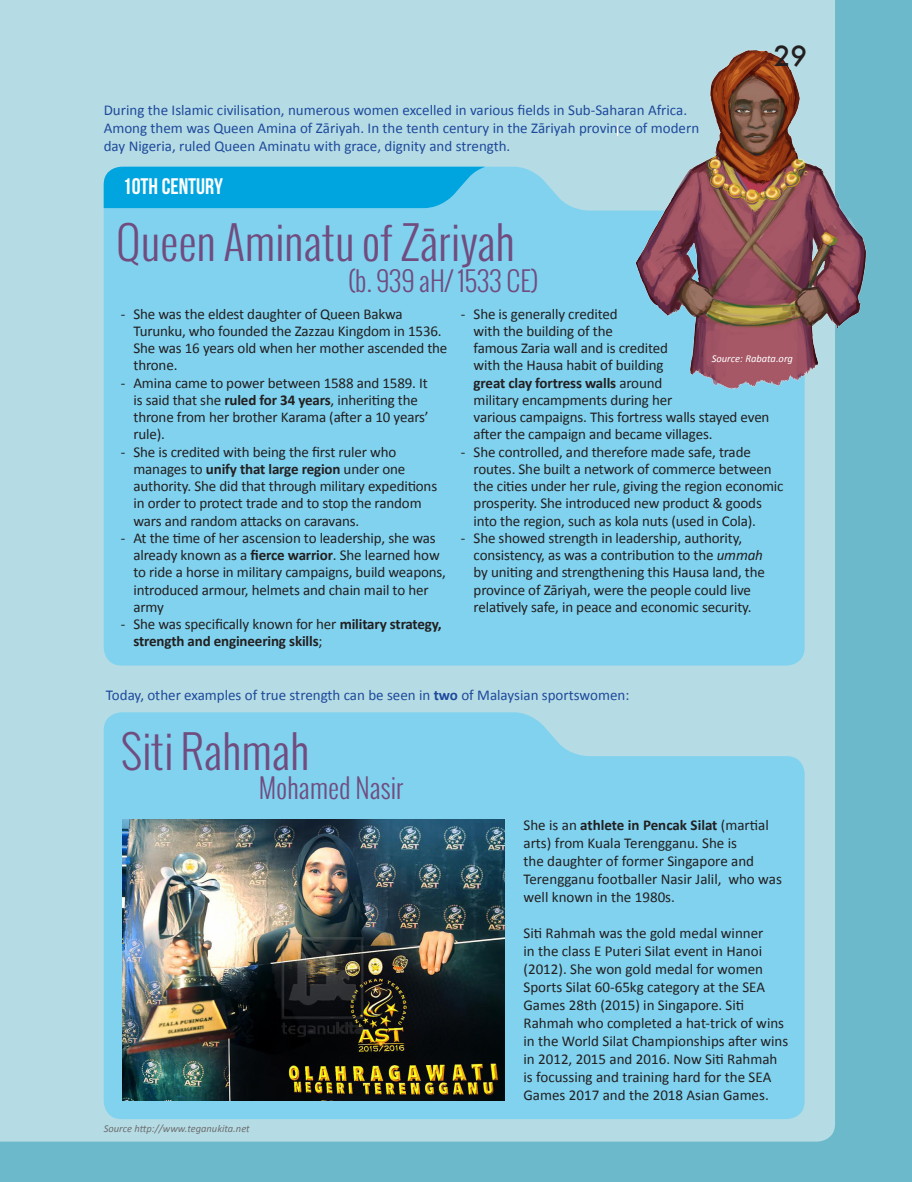
<style>
.page{position:relative;width:912px;height:1182px;background:#6bb9ca}
.page>*{position:absolute;margin:0;border:0;box-sizing:border-box;transform-origin:0 0}
.heading_1{font:300 45px "Oswald";color:#714c7f}
.heading_1-2{font:300 27px "Oswald";color:#714c7f}
.t1{font:500 27px "Futura";color:#231f20}
.sub_heading_1{font:700 22.5px "Bebas Neue";color:#fff}
.body_1{font:15px/17.2px "Calibri";letter-spacing:-.01em;color:#231f20}
.body_1-2{font:15px/18px "Calibri";color:#1f4a9c}
.body_1-3{font:700 15px/17.2px "Calibri";letter-spacing:-.01em;color:#231f20}
.source{font:italic 10.5px "Calibri";color:#6c6d70}
.source-2{font:italic 10.5px "Calibri";color:#fff}
.s1{font-weight:700}
.s2{font-weight:400}
.s3{font-style:italic}
</style>
<div class="page">
<div style="left:0;top:0;width:835px;height:1142px;background:#b5dce4"></div>
<div style="left:104px;top:167px;width:701px;height:499px;background:#80d2ef"></div>
<div style="left:104px;top:712px;width:701px;height:407px;background:#80d2ef"></div>
<svg style="left:104px;top:167px;width:381px;height:41px;background:#09a8e0"></svg>
<img style="left:123px;top:819px;width:382px;height:281px">
<img style="left:618px;top:11px;width:271px;height:381px">
<p class="body_1-2" style="left:104px;top:102px;width:597px">During the Islamic civilisation, numerous women excelled in various fields in Sub-Saharan Africa.<br>Among them was Queen Amina of Zāriyah. In the tenth century in the Zāriyah province of modern day Nigeria, ruled Queen Aminatu with grace, dignity and strength.</p>
<p class="sub_heading_1" style="left:123px;top:174px;width:102px">10TH CENTURY</p>
<h2 class="t1" style="left:774px;top:37px;width:35px">29</h2>
<p class="heading_1" style="left:116px;top:212px;width:401px">Queen Aminatu of Zāriyah</p>
<p class="heading_1-2" style="left:348px;top:262px;width:192px">(b. 939 aH/ 1533 CE)</p>
<p class="body_1" style="left:133px;top:305px;width:315px;text-indent:-13px">- She was the eldest daughter of Queen Bakwa Turunku, who founded the Zazzau Kingdom in 1536.<br>She was 16 years old when her mother ascended the throne.</p>
<p class="body_1" style="left:133px;top:374px;width:297px;text-indent:-13px">- Amina came to power between 1588 and 1589. It is said that she <span class="s1">ruled for 34 years</span>, inheriting the throne from her brother Karama (after a 10 years’ rule).</p>
<p class="body_1" style="left:133px;top:443px;width:305px;text-indent:-13px">- She is credited with being the first ruler who manages to <span class="s1">unify that large region</span> under one authority. She did that through military expeditions in order to protect trade and to stop the random wars and random attacks on caravans.</p>
<p class="body_1" style="left:133px;top:529px;width:314px;text-indent:-13px">- At the time of her ascension to leadership, she was already known as a <span class="s1">fierce warrior</span>. She learned how to ride a horse in military campaigns, build weapons, introduced armour, helmets and chain mail to her army</p>
<p class="body_1-3" style="left:133px;top:616px;width:310px;text-indent:-13px"><span class="s2">- She was specifically known for her</span> military strategy, strength and engineering skills<span class="s2">;</span></p>
<p class="body_1" style="left:474px;top:305px;width:297px;text-indent:-13px">- She is generally credited<br>with the building of the<br>famous Zaria wall and is credited<br>with the Hausa habit of building<br><span class="s1">great clay fortress walls</span> around<br>military encampments during her<br>various campaigns. This fortress walls stayed even after the campaign and became villages.</p>
<p class="body_1" style="left:474px;top:443px;width:311px;text-indent:-13px">- She controlled, and therefore made safe, trade routes. She built a network of commerce between the cities under her rule, giving the region economic prosperity. She introduced new product &amp; goods into the region, such as kola nuts (used in Cola).</p>
<p class="body_1" style="left:474px;top:529px;width:293px;text-indent:-13px">- She showed strength in leadership, authority, consistency, as was a contribution to the <span class="s3">ummah </span>by uniting and strengthening this Hausa land, the province of Zāriyah, were the people could live relatively safe, in peace and economic security.</p>
<p class="source-2" style="left:712px;top:351px;width:83px">Source: Rabata.org</p>
<p class="body_1-2" style="left:106px;top:686px;width:525px">Today, other examples of true strength can be seen in <span class="s1">two</span> of Malaysian sportswomen:</p>
<p class="heading_1" style="left:121px;top:721px;width:191px">Siti Rahmah</p>
<p class="heading_1-2" style="left:259px;top:769px;width:146px">Mohamed Nasir</p>
<p class="source" style="left:104px;top:1122px;width:148px">Source http://www.teganukita.net</p>
<p class="body_1" style="left:524px;top:816px;width:260px;line-height:18px">She is an <span class="s1">athlete in Pencak Silat</span> (martial arts) from Kuala Terengganu. She is<br>the daughter of former Singapore and Terengganu footballer Nasir Jalil, who was well known in the 1980s.</p>
<p class="body_1" style="left:524px;top:924px;width:266px;line-height:18px">Siti Rahmah was the gold medal winner<br>in the class E Puteri Silat event in Hanoi (2012). She won gold medal for women Sports Silat 60-65kg category at the SEA Games 28th (2015) in Singapore. Siti Rahmah who completed a hat-trick of wins in the World Silat Championships after wins in 2012, 2015 and 2016. Now Siti Rahmah is focussing and training hard for the SEA Games 2017 and the 2018 Asian Games.</p>
</div>
